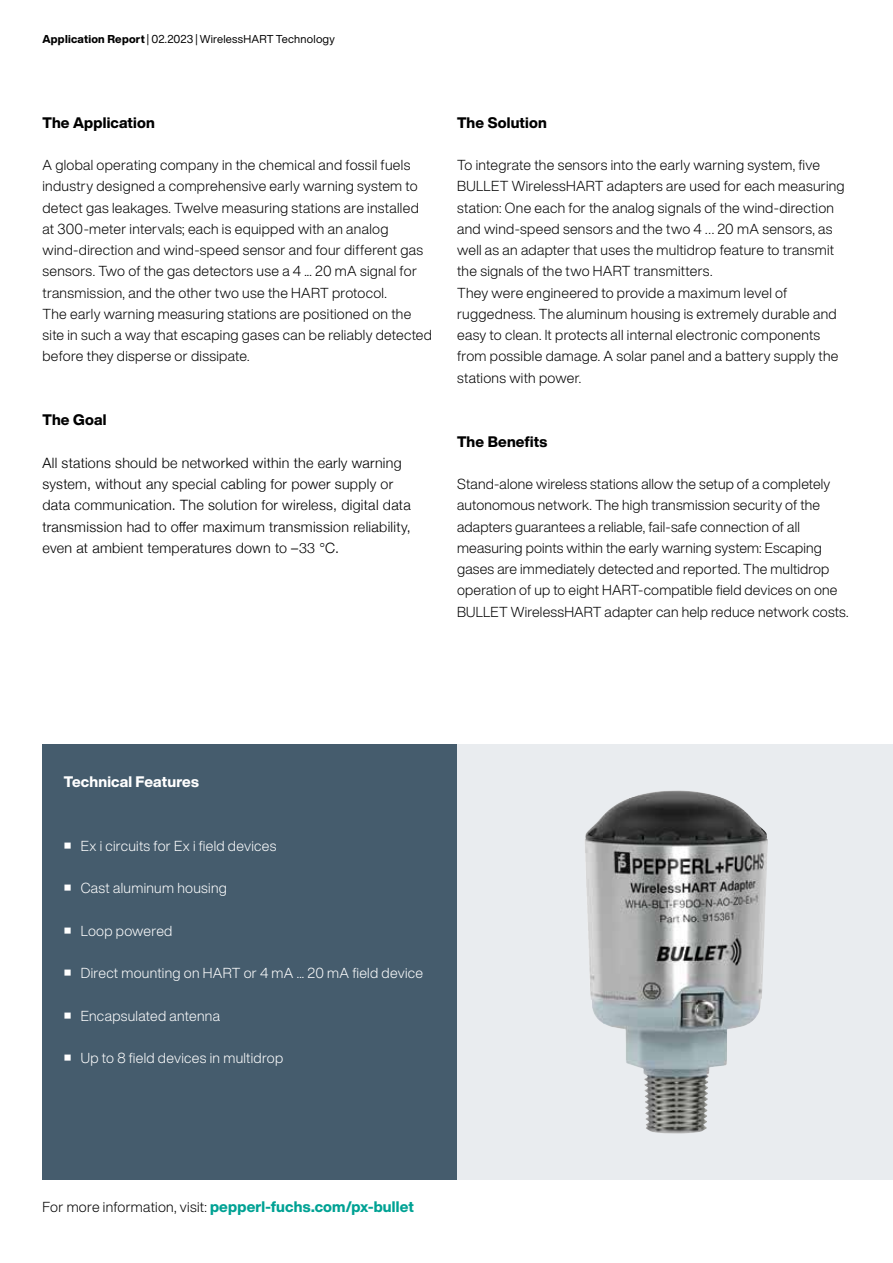
<style>
.page{position:relative;width:893px;height:1263px;background:#fff}
.page>*{position:absolute;margin:0;border:0;box-sizing:border-box;transform-origin:0 0}
.t1{font:800 15px "Helvetica Now Display";letter-spacing:.01em;color:#00a294}
.t2{font:800 15px "Helvetica Now Display";letter-spacing:.01em;color:#000}
.t3{font:800 15px "Helvetica Now Display";letter-spacing:.01em;color:#fff}
.t4{font:300 14.25px/21.3px "Helvetica Now Display";letter-spacing:.02em;color:#000}
.t5{font:300 14.25px/21.3px "Helvetica Neue";letter-spacing:.02em;color:#000}
.t6{font:300 14.25px "Helvetica Now Display";letter-spacing:.02em;color:#fff}
.t7{font:11.25px "Helvetica Now Display";letter-spacing:.02em;color:#000}
.s1{font-weight:800}
.s2{font-weight:300;font-size:14.25px;color:#000}
</style>
<div class="page">
<div style="left:457px;top:744px;width:436px;height:436px;background:#e9ecef"></div>
<img style="left:585px;top:791px;width:124px;height:342px">
<div style="left:43px;top:744px;width:414px;height:436px;background:#455c6d"></div>
<p class="t7" style="left:43px;top:31px;width:294px"><span class="s1">Application Report</span> | 02.2023 | WirelessHART Technology</p>
<p class="t2" style="left:43px;top:112px;width:114px">The Application</p>
<p class="t4" style="left:43px;top:154px;width:391px">A global operating company in the chemical and fossil fuels industry designed a comprehensive early warning system to detect gas leakages. Twelve measuring stations are installed at 300-meter intervals; each is equipped with an analog wind-direction and wind-speed sensor and four different gas sensors. Two of the gas detectors use a 4 ... 20 mA signal for transmission, and the other two use the HART protocol.<br>The early warning measuring stations are positioned on the site in such a way that escaping gases can be reliably detected before they disperse or dissipate.</p>
<p class="t2" style="left:43px;top:409px;width:65px">The Goal</p>
<p class="t5" style="left:43px;top:451px;width:370px">All stations should be networked within the early warning system, without any special cabling for power supply or data communication. The solution for wireless, digital data transmission had to offer maximum transmission reliability, even at ambient temperatures down to –33 °C.</p>
<p class="t2" style="left:457px;top:112px;width:91px">The Solution</p>
<p class="t4" style="left:457px;top:154px;width:389px">To integrate the sensors into the early warning system, five BULLET WirelessHART adapters are used for each measuring station: One each for the analog signals of the wind-direction and wind-speed sensors and the two 4 … 20 mA sensors, as well as an adapter that uses the multidrop feature to transmit the signals of the two HART transmitters.<br>They were engineered to provide a maximum level of ruggedness. The aluminum housing is extremely durable and easy to clean. It protects all internal electronic components from possible damage. A solar panel and a battery supply the stations with power.</p>
<p class="t2" style="left:457px;top:431px;width:92px">The Benefits</p>
<p class="t4" style="left:457px;top:473px;width:393px">Stand-alone wireless stations allow the setup of a completely autonomous network. The high transmission security of the adapters guarantees a reliable, fail-safe connection of all measuring points within the early warning system: Escaping gases are immediately detected and reported. The multidrop operation of up to eight HART-compatible field devices on one BULLET WirelessHART adapter can help reduce network costs.</p>
<p class="t3" style="left:64px;top:771px;width:137px">Technical Features</p>
<p class="t6" style="left:65px;top:836px;width:213px"><sup>■</sup> Ex i circuits for Ex i field devices</p>
<p class="t6" style="left:65px;top:878px;width:164px"><sup>■</sup> Cast aluminum housing</p>
<p class="t6" style="left:65px;top:921px;width:109px"><sup>■</sup> Loop powered</p>
<p class="t6" style="left:65px;top:963px;width:360px"><sup>■</sup> Direct mounting on HART or 4 mA ... 20 mA field device</p>
<p class="t6" style="left:65px;top:1006px;width:157px"><sup>■</sup> Encapsulated antenna</p>
<p class="t6" style="left:65px;top:1048px;width:220px"><sup>■</sup> Up to 8 field devices in multidrop</p>
<p class="t1" style="left:43px;top:1196px;width:373px"><span class="s2">For more information, visit:</span> pepperl-fuchs.com/px-bullet</p>
</div>
